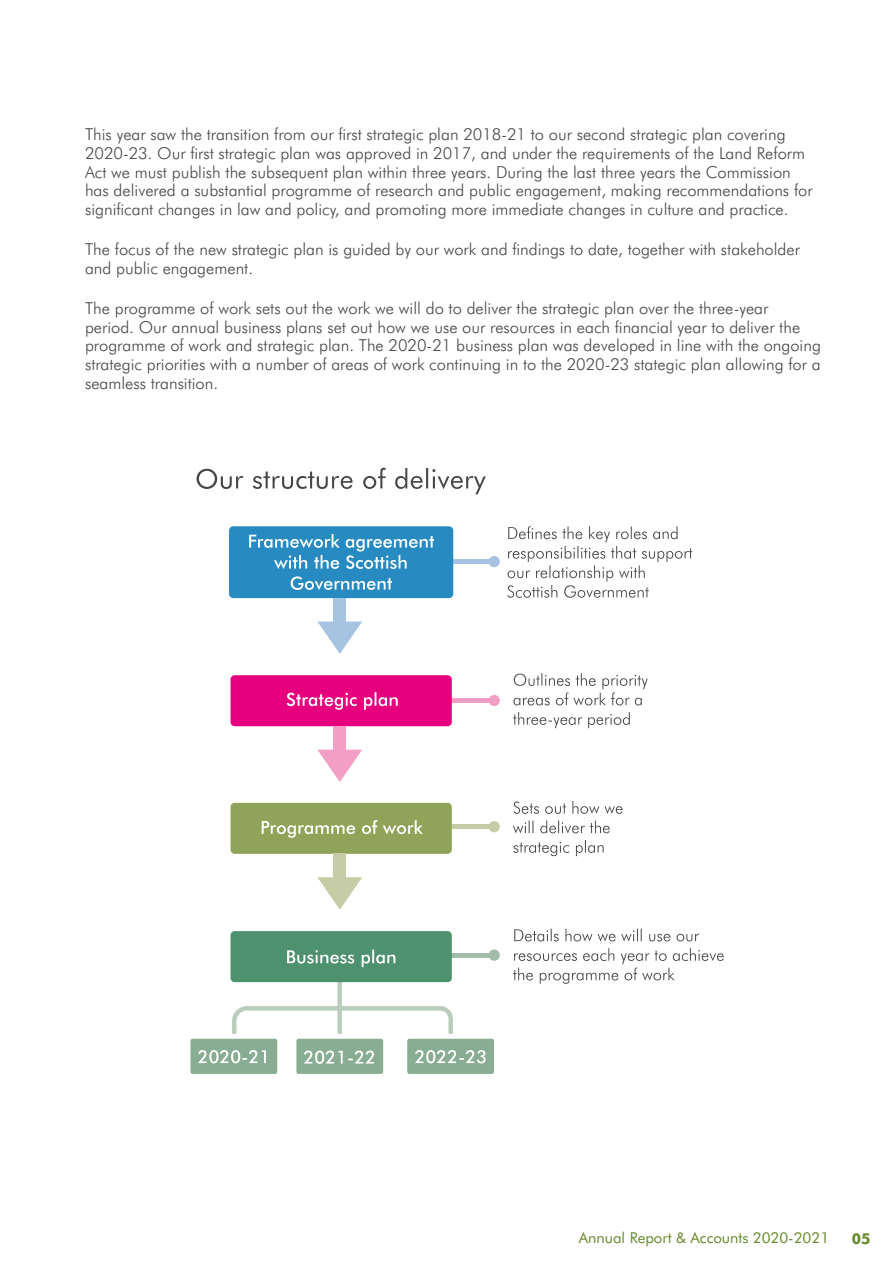
<style>
.page{position:relative;width:893px;height:1263px;background:#fff}
.page>*{position:absolute;margin:0;border:0;box-sizing:border-box;transform-origin:0 0}
.Body{font:300 16.5px/18.8px "Futura BT";color:#454944}
.t1{font:15px "Futura BT";color:#678c2e}
.t2{font:700 15px "Futura BT";color:#678c2e}
</style>
<div class="page">
<div style="left:444px;top:559px;width:50px;height:5px;background:#a7c3e2"></div>
<div style="left:489px;top:556px;width:11px;height:11px;background:#a7c3e2;border-radius:50%"></div>
<div style="left:190px;top:1039px;width:87px;height:35px;background:#88ad93;border-radius:2px"></div>
<div style="left:296px;top:1039px;width:87px;height:35px;background:#88ad93;border-radius:2px"></div>
<div style="left:407px;top:1039px;width:87px;height:35px;background:#88ad93;border-radius:2px"></div>
<hr style="left:444px;top:953px;width:50px;height:4px;background:#a1bca8">
<div style="left:489px;top:949px;width:11px;height:12px;background:#a1bca8;border-radius:50%"></div>
<div style="left:229px;top:526px;width:224px;height:72px;background:#278bc2;border-radius:4px"></div>
<div style="left:230px;top:931px;width:222px;height:51px;background:#4e916e;border-radius:4px"></div>
<svg style="left:317px;top:621px;width:45px;height:33px"></svg>
<div style="left:333px;top:598px;width:13px;height:35px;background:#a7c3e2"></div>
<div style="left:444px;top:698px;width:50px;height:5px;background:#f39fc5"></div>
<div style="left:489px;top:695px;width:11px;height:11px;background:#f39fc5;border-radius:50%"></div>
<div style="left:230px;top:675px;width:222px;height:51px;background:#e6007d;border-radius:4px"></div>
<svg style="left:317px;top:750px;width:45px;height:32px"></svg>
<div style="left:333px;top:726px;width:13px;height:35px;background:#f39fc5"></div>
<div style="left:444px;top:824px;width:50px;height:5px;background:#c5cca6"></div>
<div style="left:489px;top:821px;width:11px;height:11px;background:#c5cca6;border-radius:50%"></div>
<div style="left:230px;top:803px;width:222px;height:51px;background:#90a459;border-radius:4px"></div>
<svg style="left:317px;top:877px;width:45px;height:33px"></svg>
<div style="left:333px;top:854px;width:13px;height:35px;background:#c5cca6"></div>
<svg style="left:198px;top:1050px;width:68px;height:13px"></svg>
<svg style="left:304px;top:1050px;width:70px;height:14px"></svg>
<svg style="left:415px;top:1050px;width:71px;height:13px"></svg>
<svg style="left:197px;top:468px;width:289px;height:26px"></svg>
<svg style="left:230px;top:949px;width:225px;height:85px"></svg>
<svg style="left:513px;top:948px;width:211px;height:36px"></svg>
<svg style="left:514px;top:929px;width:185px;height:12px"></svg>
<svg style="left:291px;top:576px;width:101px;height:14px"></svg>
<svg style="left:249px;top:534px;width:185px;height:35px"></svg>
<svg style="left:507px;top:526px;width:185px;height:72px"></svg>
<svg style="left:513px;top:712px;width:117px;height:16px"></svg>
<svg style="left:513px;top:673px;width:135px;height:32px"></svg>
<svg style="left:287px;top:692px;width:111px;height:18px"></svg>
<svg style="left:262px;top:820px;width:161px;height:18px"></svg>
<svg style="left:513px;top:840px;width:91px;height:16px"></svg>
<svg style="left:513px;top:820px;width:97px;height:13px"></svg>
<svg style="left:513px;top:801px;width:110px;height:13px"></svg>
<p class="Body" style="left:85px;top:125px;width:729px">This year saw the transition from our first strategic plan 2018-21 to our second strategic plan covering 2020-23. Our first strategic plan was approved in 2017, and under the requirements of the Land Reform Act we must publish the subsequent plan within three years. During the last three years the Commission has delivered a substantial programme of research and public engagement, making recommendations for significant changes in law and policy, and promoting more immediate changes in culture and practice.</p>
<p class="Body" style="left:85px;top:240px;width:716px">The focus of the new strategic plan is guided by our work and findings to date, together with stakeholder and public engagement.</p>
<p class="Body" style="left:85px;top:299px;width:737px">The programme of work sets out the work we will do to deliver the strategic plan over the three-year period. Our annual business plans set out how we use our resources in each financial year to deliver the programme of work and strategic plan. The 2020-21 business plan was developed in line with the ongoing strategic priorities with a number of areas of work continuing in to the 2020-23 stategic plan allowing for a seamless transition.</p>
<p class="t1" style="left:579px;top:1229px;width:252px">Annual Report &amp; Accounts 2020-2021</p>
<p class="t2" style="left:852px;top:1229px;width:20px">05</p>
</div>
